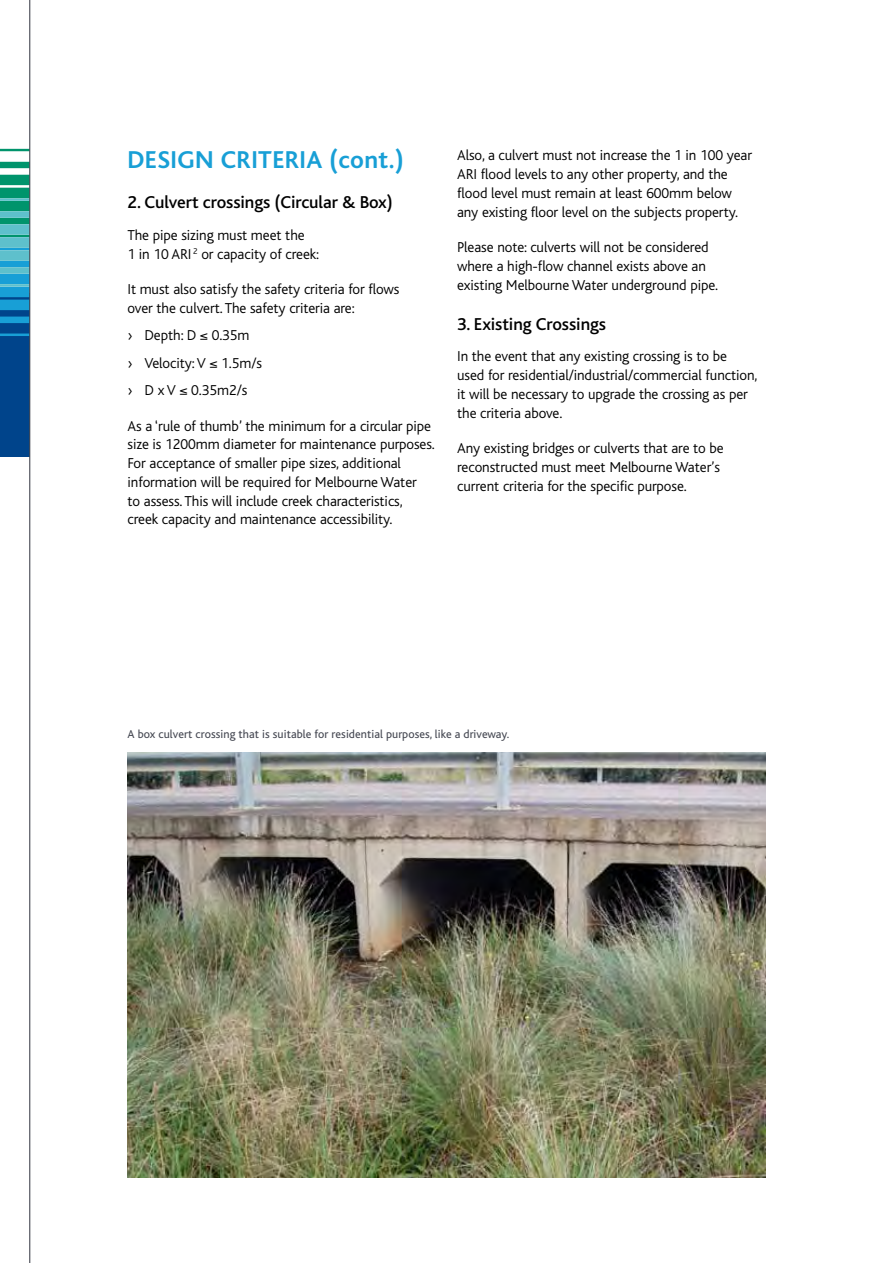
<style>
.page{position:relative;width:893px;height:1263px;background:#fff}
.page>*{position:absolute;margin:0;border:0;box-sizing:border-box;transform-origin:0 0}
.t1{font:700 25.5px "Bliss";letter-spacing:.015em;color:#189fd6}
.t2{font:500 18px "Bliss";letter-spacing:-.005em;color:#000}
.t3{font:300 15px/18.8px "Bliss";letter-spacing:-.005em;color:#000}
.t4{font:12px "Bliss";letter-spacing:.005em;color:#464953}
</style>
<div class="page">
<div style="left:0;top:293px;width:30px;height:164px;background:#00448b"></div>
<svg style="left:0;top:149px;width:29px;height:187px"></svg>
<hr style="left:29px;top:0;width:1px;height:1263px;background:#464953">
<img style="left:128px;top:753px;width:637px;height:425px">
<h1 class="t1" style="left:128px;top:147px;width:278px">DESIGN CRITERIA (CONT.)</h1>
<p class="t2" style="left:128px;top:193px;width:267px">2. Culvert crossings (Circular &amp; Box)</p>
<p class="t3" style="left:128px;top:226px;width:193px">The pipe sizing must meet the<br>1 in 10 ARI <sup>2</sup> or capacity of creek:</p>
<p class="t3" style="left:128px;top:280px;width:273px">It must also satisfy the safety criteria for flows over the culvert. The safety criteria are:</p>
<p class="t3" style="left:128px;top:322px;width:136px;line-height:27.3px">› Depth: D ≤ 0.35m<br>› Velocity: V ≤ 1.5m/s › D x V ≤ 0.35m2/s</p>
<p class="t3" style="left:128px;top:417px;width:309px">As a ‘rule of thumb’ the minimum for a circular pipe size is 1200mm diameter for maintenance purposes.<br>For acceptance of smaller pipe sizes, additional information will be required for Melbourne Water<br>to assess. This will include creek characteristics, creek capacity and maintenance accessibility.</p>
<p class="t3" style="left:457px;top:146px;width:296px">Also, a culvert must not increase the 1 in 100 year ARI flood levels to any other property, and the flood level must remain at least 600mm below any existing floor level on the subjects property.</p>
<p class="t3" style="left:457px;top:238px;width:263px">Please note: culverts will not be considered where a high-flow channel exists above an existing Melbourne Water underground pipe.</p>
<p class="t2" style="left:457px;top:314px;width:151px">3. Existing Crossings</p>
<p class="t3" style="left:457px;top:347px;width:302px">In the event that any existing crossing is to be used for residential/industrial/commercial function, it will be necessary to upgrade the crossing as per the criteria above.</p>
<p class="t3" style="left:457px;top:439px;width:268px">Any existing bridges or culverts that are to be reconstructed must meet Melbourne Water’s current criteria for the specific purpose.</p>
<p class="t4" style="left:128px;top:728px;width:383px">A box culvert crossing that is suitable for residential purposes, like a driveway.</p>
</div>
